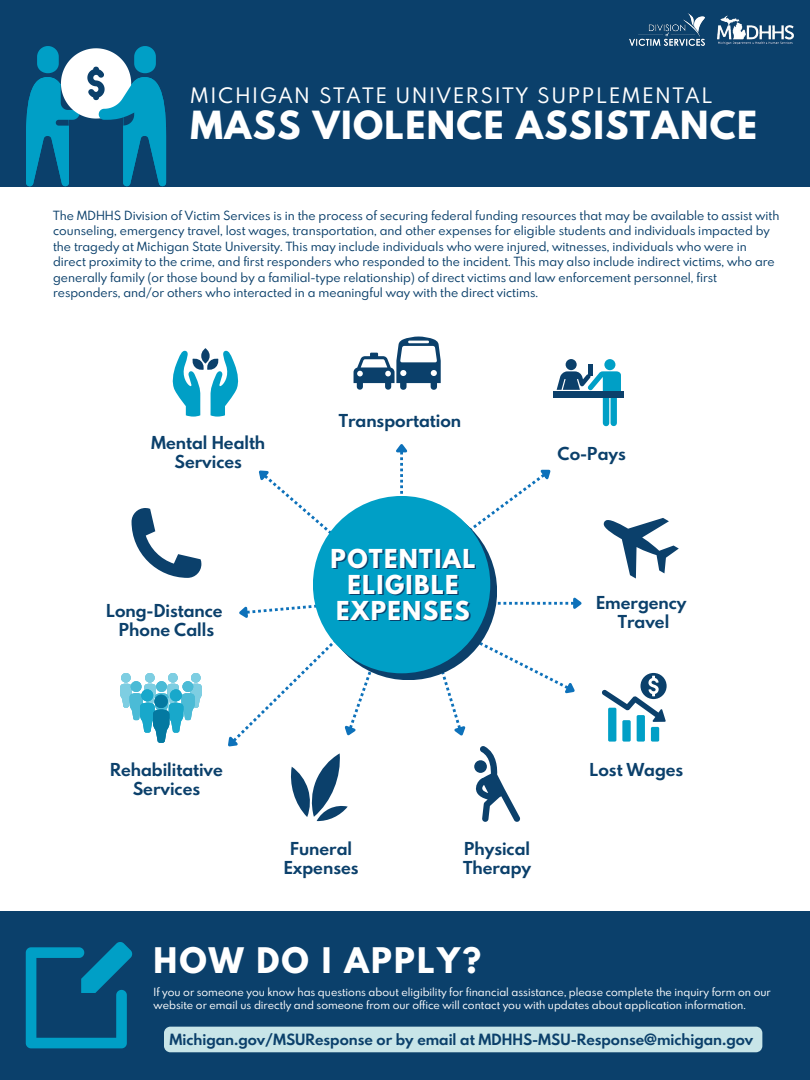
<style>
.page{position:relative;width:810px;height:1080px;background:#fff}
.page>*{position:absolute;margin:0;border:0;box-sizing:border-box;transform-origin:0 0}
.t1{font:800 34.38px "Spartan MB";letter-spacing:.04em;color:#fff}
.t2{font:800 31.25px "Spartan MB";letter-spacing:.07em;color:#fff}
.t3{font:800 23.12px/26.2px "Spartan MB";letter-spacing:.06em;color:#fff;text-align:center}
.t4{font:18.88px "Spartan MB";letter-spacing:.115em;color:#fff}
.t5{font:700 15.81px/18.8px "Spartan MB";color:#0b406b;text-align:center}
.t6{font:700 13.75px "Spartan MB";color:#0b406b}
.t7{font:11.25px/15.5px "Spartan MB";color:#0b406b}
.t8{font:10px/13.6px "Spartan MB";color:#fff}
</style>
<div class="page">
<div style="left:0;top:0;width:810px;height:187px;background:#0b406b"></div>
<div style="left:0;top:911px;width:810px;height:169px;background:#0b406b"></div>
<svg style="left:26px;top:46px;width:140px;height:140px"></svg>
<svg style="left:259px;top:470px;width:77px;height:69px"></svg>
<svg style="left:173px;top:348px;width:65px;height:69px"></svg>
<svg style="left:456px;top:469px;width:95px;height:72px"></svg>
<div style="left:566px;top:359px;width:11px;height:11px;background:#0b406b;border-radius:50%"></div>
<div style="left:588px;top:364px;width:5px;height:11px;background:#0b406b"></div>
<div style="left:604px;top:359px;width:11px;height:11px;background:#009fc6;border-radius:50%"></div>
<svg style="left:557px;top:371px;width:64px;height:56px"></svg>
<div style="left:553px;top:391px;width:71px;height:6px;background:#0b406b"></div>
<svg style="left:603px;top:518px;width:76px;height:61px"></svg>
<svg style="left:396px;top:444px;width:12px;height:50px"></svg>
<svg style="left:354px;top:336px;width:87px;height:54px"></svg>
<svg style="left:602px;top:673px;width:65px;height:68px"></svg>
<svg style="left:132px;top:508px;width:69px;height:70px"></svg>
<svg style="left:120px;top:673px;width:82px;height:70px"></svg>
<div style="left:154px;top:695px;width:14px;height:13px;background:#0479a1;border-radius:50%"></div>
<svg style="left:228px;top:604px;width:147px;height:217px"></svg>
<svg style="left:434px;top:630px;width:141px;height:192px"></svg>
<svg style="left:495px;top:597px;width:87px;height:13px"></svg>
<div style="left:320px;top:503px;width:177px;height:177px;background:#0b406b;border-radius:50%"></div>
<div style="left:313px;top:496px;width:177px;height:177px;background:#009fc6;border-radius:50%"></div>
<svg style="left:26px;top:942px;width:106px;height:106px"></svg>
<img style="left:630px;top:14px;width:74px;height:32px">
<img style="left:717px;top:15px;width:77px;height:30px">
<div style="left:164px;top:1027px;width:598px;height:25px;background:#c8e5e8"></div>
<h3 class="t4" style="left:191px;top:81px;width:523px">MICHIGAN STATE UNIVERSITY SUPPLEMENTAL</h3>
<h1 class="t1" style="left:191px;top:98px;width:568px">MASS VIOLENCE ASSISTANCE</h1>
<p class="t7" style="left:53px;top:207px;width:728px">The MDHHS Division of Victim Services is in the process of securing federal funding resources that may be available to assist with counseling, emergency travel, lost wages, transportation, and other expenses for eligible students and individuals impacted by the tragedy at Michigan State University. This may include individuals who were injured, witnesses, individuals who were in direct proximity to the crime, and first responders who responded to the incident. This may also include indirect victims, who are generally family (or those bound by a familial-type relationship) of direct victims and law enforcement personnel, first responders, and/or others who interacted in a meaningful way with the direct victims.</p>
<h3 class="t5" style="left:339px;top:411px;width:124px">Transportation</h3>
<h3 class="t5" style="left:151px;top:433px;width:116px">Mental Health<br>Services</h3>
<h3 class="t5" style="left:558px;top:444px;width:70px">Co-Pays</h3>
<h3 class="t5" style="left:106px;top:601px;width:118px">Long-Distance<br>Phone Calls</h3>
<h3 class="t5" style="left:110px;top:760px;width:114px">Rehabilitative<br>Services</h3>
<h3 class="t3" style="left:331px;top:545px;width:146px">POTENTIAL<br>ELIGIBLE<br>EXPENSES</h3>
<h3 class="t5" style="left:284px;top:839px;width:76px">Funeral<br>Expenses</h3>
<h3 class="t5" style="left:463px;top:839px;width:70px;text-align:left">Physical<br>Therapy</h3>
<h3 class="t5" style="left:596px;top:593px;width:92px">Emergency<br>Travel</h3>
<h3 class="t5" style="left:590px;top:760px;width:95px">Lost Wages</h3>
<h2 class="t2" style="left:154px;top:936px;width:329px">HOW DO I APPLY?</h2>
<p class="t8" style="left:154px;top:985px;width:619px">If you or someone you know has questions about eligibility for financial assistance, please complete the inquiry form on our website or email us directly and someone from our office will contact you with updates about application information.</p>
<p class="t6" style="left:169px;top:1029px;width:585px">Michigan.gov/MSUResponse or by email at MDHHS-MSU-Response@michigan.gov</p>
</div>
